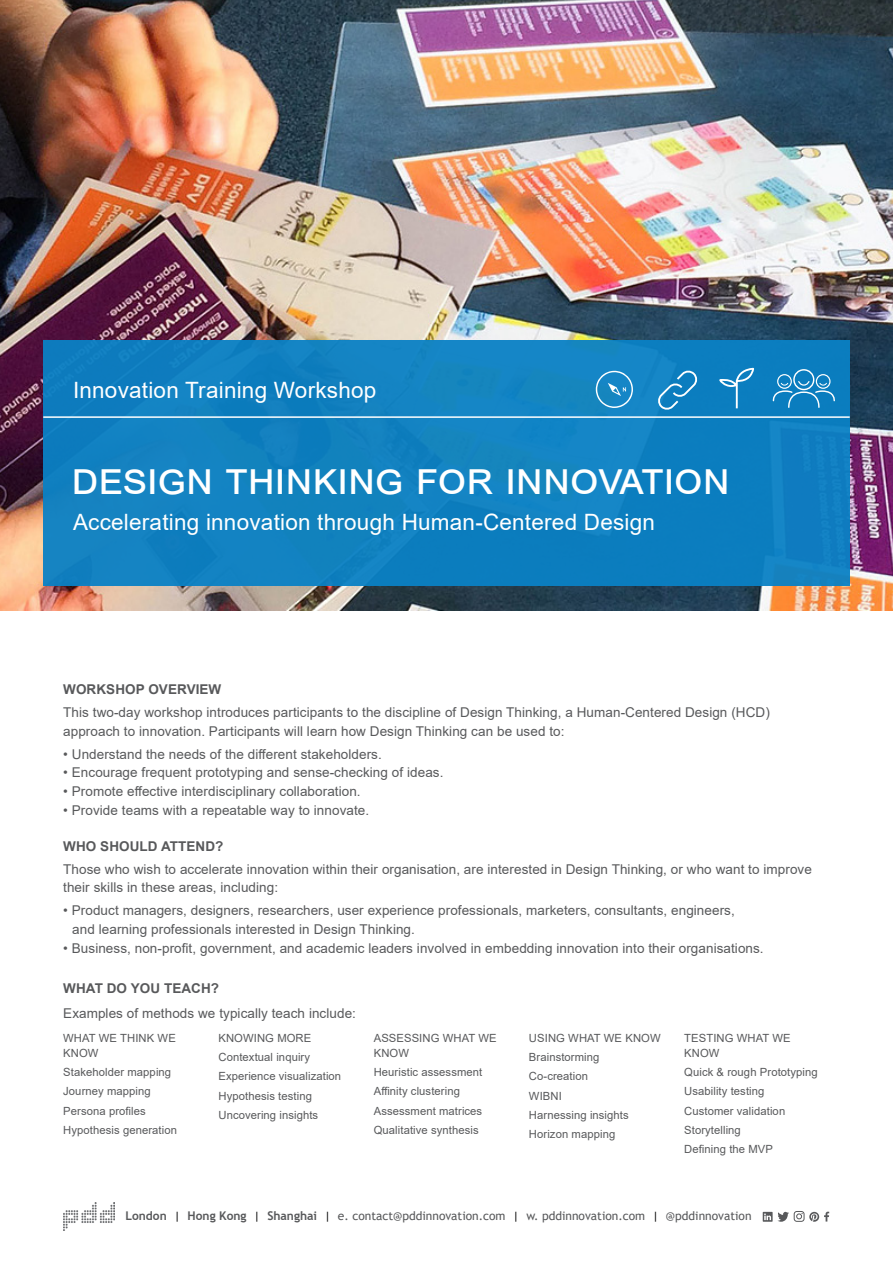
<style>
.page{position:relative;width:893px;height:1263px;background:#fff}
.page>*{position:absolute;margin:0;border:0;box-sizing:border-box;transform-origin:0 0}
.t1{font:43.95px "Arial";color:#fff}
.t2{font:22.5px "Arial";letter-spacing:.01em;color:#fff}
.t3{font:13.5px/18.8px "Arial";letter-spacing:.005em;color:#58595b}
.t4{font:700 13.5px "Arial";letter-spacing:.005em;color:#58595b}
.t5{font:12px "Trebuchet MS";color:#58595b}
.t6{font:11.25px/19.2px "Arial";letter-spacing:.01em;color:#58595b}
.s1{font-weight:700}
.s2{color:#000}
</style>
<div class="page">
<img style="left:63px;top:1203px;width:51px;height:27px">
<svg style="left:763px;top:1212px;width:26px;height:10px"></svg>
<svg style="left:809px;top:1212px;width:20px;height:10px"></svg>
<div style="left:794px;top:1211px;width:10px;height:11px;border:1px solid #58595b;border-radius:3px"></div>
<svg style="left:796px;top:1213px;width:7px;height:6px"></svg>
<img style="left:0;top:0;width:893px;height:611px">
<div style="left:43px;top:340px;width:807px;height:246px;background:#1182bf"></div>
<hr style="left:43px;top:416px;width:807px;height:2px;background:#fff">
<svg style="left:596px;top:371px;width:37px;height:37px"></svg>
<svg style="left:658px;top:370px;width:39px;height:40px"></svg>
<svg style="left:719px;top:367px;width:35px;height:42px"></svg>
<svg style="left:772px;top:369px;width:63px;height:39px"></svg>
<div style="left:816px;top:374px;width:14px;height:15px;border:1px solid #fff;border-radius:50%"></div>
<h2 class="t2" style="left:73px;top:374px;width:305px">Innovation Training Workshop</h2>
<h1 class="t1" style="left:72px;top:448px;width:660px">Design Thinking for Innovation</h1>
<h2 class="t2" style="left:73px;top:507px;width:583px">Accelerating innovation through Human-Centered Design</h2>
<p class="t4" style="left:63px;top:679px;width:160px">WORKSHOP OVERVIEW</p>
<p class="t3" style="left:63px;top:702px;width:708px">This two-day workshop introduces participants to the discipline of Design Thinking, a Human-Centered Design (HCD) approach to innovation. Participants will learn how Design Thinking can be used to:</p>
<p class="t3" style="left:63px;top:744px;width:320px">• Understand the needs of the different stakeholders.</p>
<p class="t3" style="left:63px;top:763px;width:382px">• Encourage frequent prototyping and sense-checking of ideas.</p>
<p class="t3" style="left:63px;top:782px;width:299px">• Promote effective interdisciplinary collaboration.</p>
<p class="t3" style="left:63px;top:800px;width:307px">• Provide teams with a repeatable way to innovate.</p>
<p class="t4" style="left:63px;top:836px;width:162px">WHO SHOULD ATTEND?</p>
<p class="t3" style="left:63px;top:859px;width:750px">Those who wish to accelerate innovation within their organisation, are interested in Design Thinking, or who want to improve their skills in these areas, including:</p>
<p class="t3" style="left:72px;top:901px;width:664px;text-indent:-9px">• Product managers, designers, researchers, user experience professionals, marketers, consultants, engineers, and learning professionals interested in Design Thinking.</p>
<p class="t3" style="left:63px;top:939px;width:702px">• Business, non-profit, government, and academic leaders involved in embedding innovation into their organisations.</p>
<p class="t4" style="left:63px;top:978px;width:157px">WHAT DO YOU TEACH?</p>
<p class="t3" style="left:63px;top:1004px;width:294px">Examples of methods we typically teach include:</p>
<p class="t6" style="left:63px;top:1030px;width:114px;line-height:15px">WHAT WE THINK WE<br>KNOW</p>
<p class="t6" style="left:63px;top:1062px;width:115px">Stakeholder mapping<br>Journey mapping<br>Persona profiles<br>Hypothesis generation</p>
<p class="t6" style="left:529px;top:1028px;width:133px">USING WHAT WE KNOW<br>Brainstorming<br>Co-creation<br>WIBNI<br>Harnessing insights<br>Horizon mapping</p>
<p class="t6" style="left:684px;top:1030px;width:108px;line-height:15px">TESTING WHAT WE<br>KNOW</p>
<p class="t6" style="left:218px;top:1028px;width:124px">KNOWING MORE<br>Contextual inquiry<br>Experience visualization<br>Hypothesis testing<br>Uncovering insights</p>
<p class="t6" style="left:374px;top:1030px;width:124px;line-height:15px">ASSESSING WHAT WE<br>KNOW</p>
<p class="t6" style="left:684px;top:1062px;width:135px">Quick &amp; rough Prototyping<br>Usability testing<br>Customer validation<br>Storytelling<br>Defining the MVP</p>
<p class="t6" style="left:374px;top:1062px;width:110px">Heuristic assessment<br>Affinity clustering<br>Assessment matrices<br>Qualitative synthesis</p>
<p class="t5" style="left:125px;top:1208px;width:628px"><span class="s1">London</span> <span class="s2">|</span> <span class="s1">Hong Kong</span> <span class="s2">|</span> <span class="s1">Shanghai</span> <span class="s2">|</span> e. contact@pddinnovation.com <span class="s2">|</span> w. pddinnovation.com <span class="s2">|</span> @pddinnovation</p>
</div>
